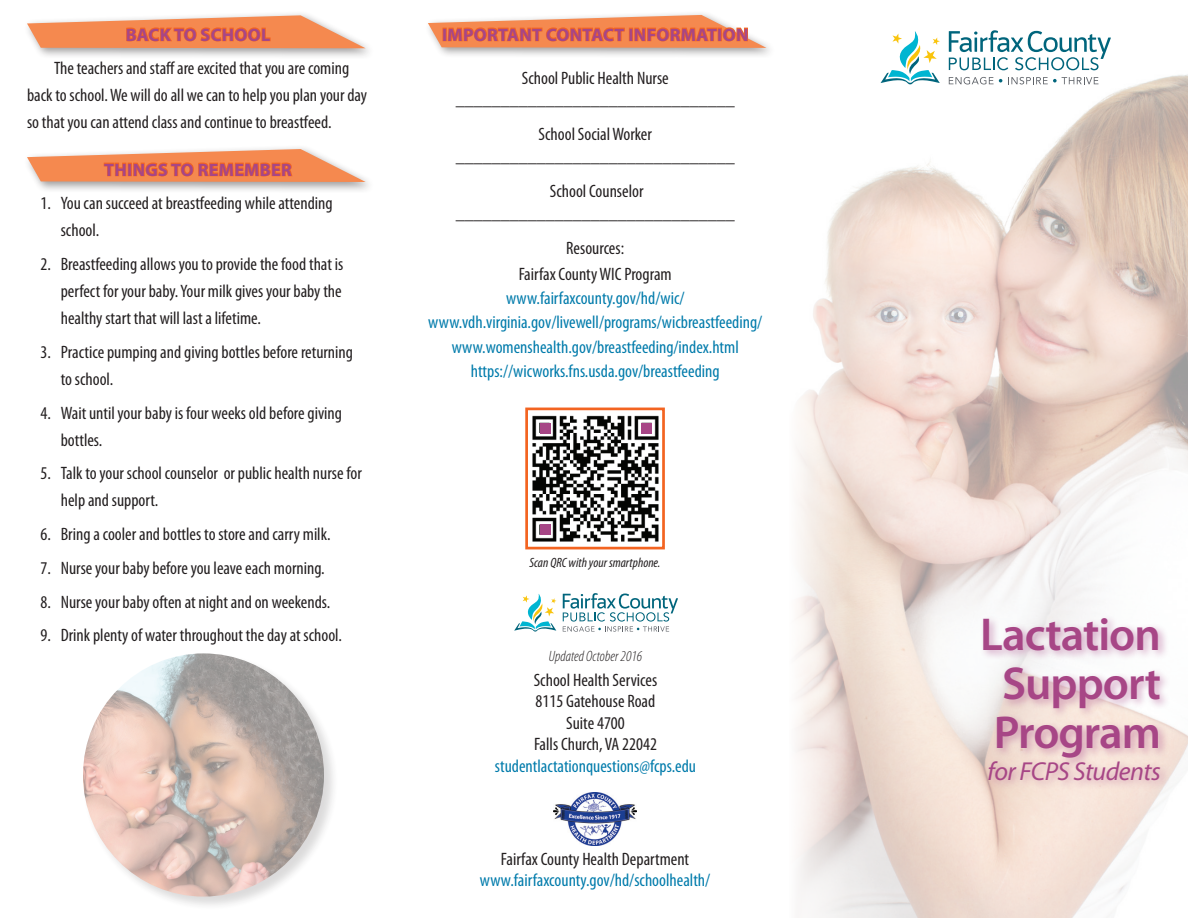
<style>
.page{position:relative;width:1188px;height:918px;background:#fff}
.page>*{position:absolute;margin:0;border:0;box-sizing:border-box;transform-origin:0 0}
.t1{font:600 46.35px "Myriad Pro";letter-spacing:-.02em;color:#a74686}
.t2{font:italic 26.1px "Myriad Pro";letter-spacing:-.02em;color:#a74686}
.t3{font:condensed 18px/27px "Myriad Pro";color:#231f20}
.t4{font:condensed 18px "Myriad Pro";color:#007bab}
.t5{font:700 18px "Myriad Pro";letter-spacing:.02em;color:#a74686}
.t6{font:italic 300 condensed 15px "Myriad Pro";color:#231f20}
.t7{font:italic condensed 13.5px "Myriad Pro";color:#231f20}
</style>
<div class="page">
<img style="left:796px;top:35px;width:392px;height:883px">
<div style="left:979px;top:614px;width:192px;height:176px;background:#a74686;opacity:.45"></div>
<div style="left:424px;top:10px;width:353px;height:49px;background:#231f20;opacity:.45"></div>
<div style="left:23px;top:10px;width:353px;height:50px;background:#231f20;opacity:.45"></div>
<div style="left:23px;top:144px;width:353px;height:49px;background:#231f20;opacity:.45"></div>
<svg style="left:428px;top:15px;width:338px;height:38px;background:#ef9e75"></svg>
<svg style="left:27px;top:15px;width:339px;height:33px"></svg>
<svg style="left:27px;top:149px;width:339px;height:39px"></svg>
<svg style="left:563px;top:593px;width:115px;height:39px"></svg>
<svg style="left:514px;top:594px;width:42px;height:38px"></svg>
<img style="left:553px;top:793px;width:84px;height:53px">
<img style="left:532px;top:415px;width:127px;height:127px">
<div style="left:525px;top:408px;width:140px;height:141px;border:3px solid #f36421"></div>
<div style="left:540px;top:423px;width:10px;height:10px;background:#a74686"></div>
<div style="left:641px;top:423px;width:11px;height:10px;background:#a74686"></div>
<div style="left:540px;top:524px;width:10px;height:10px;background:#a74686"></div>
<div style="left:81px;top:652px;width:258px;height:260px;background:#231f20;opacity:.35"></div>
<img style="left:83px;top:653px;width:241px;height:244px">
<svg style="left:949px;top:30px;width:162px;height:40px"></svg>
<svg style="left:949px;top:77px;width:53px;height:7px"></svg>
<svg style="left:1008px;top:77px;width:90px;height:7px"></svg>
<svg style="left:881px;top:31px;width:59px;height:53px"></svg>
<p class="t5" style="left:126px;top:23px;width:146px">BACK TO SCHOOL</p>
<p class="t3" style="left:27px;top:55px;width:342px;text-indent:27px">The teachers and staff are excited that you are coming back to school. We will do all we can to help you plan your day so that you can attend class and continue to breastfeed.</p>
<p class="t5" style="left:104px;top:158px;width:189px">THINGS TO REMEMBER</p>
<p class="t3" style="left:61px;top:190px;width:273px;text-indent:-20px">1. You can succeed at breastfeeding while attending school.</p>
<p class="t3" style="left:61px;top:250px;width:284px;text-align:justify;text-indent:-20px">2. Breastfeeding allows you to provide the food that is perfect for your baby. Your milk gives your baby the healthy start that will last a lifetime.</p>
<p class="t3" style="left:61px;top:338px;width:294px;text-indent:-20px">3. Practice pumping and giving bottles before returning to school.</p>
<p class="t3" style="left:61px;top:399px;width:283px;text-indent:-20px">4. Wait until your baby is four weeks old before giving bottles.</p>
<p class="t3" style="left:61px;top:460px;width:303px;text-indent:-20px">5. Talk to your school counselor or public health nurse for help and support.</p>
<p class="t3" style="left:40px;top:520px;width:292px">6. Bring a cooler and bottles to store and carry milk.</p>
<p class="t3" style="left:40px;top:554px;width:286px">7. Nurse your baby before you leave each morning.</p>
<p class="t3" style="left:40px;top:588px;width:291px">8. Nurse your baby often at night and on weekends.</p>
<p class="t3" style="left:40px;top:622px;width:303px">9. Drink plenty of water throughout the day at school.</p>
<p class="t5" style="left:442px;top:23px;width:308px">IMPORTANT CONTACT INFORMATION</p>
<p class="t3" style="left:522px;top:64px;width:149px">School Public Health Nurse</p>
<p class="t3" style="left:456px;top:86px;width:280px">_______________________________</p>
<p class="t3" style="left:539px;top:121px;width:115px">School Social Worker</p>
<p class="t3" style="left:456px;top:142px;width:280px">_______________________________</p>
<p class="t3" style="left:550px;top:177px;width:95px">School Counselor</p>
<p class="t3" style="left:456px;top:199px;width:280px">_______________________________</p>
<p class="t3" style="left:566px;top:234px;width:59px">Resources:</p>
<p class="t3" style="left:519px;top:260px;width:155px">Fairfax County WIC Program</p>
<p class="t4" style="left:506px;top:287px;width:180px">www.fairfaxcounty.gov/hd/wic/</p>
<p class="t4" style="left:428px;top:311px;width:336px">www.vdh.virginia.gov/livewell/programs/wicbreastfeeding/</p>
<p class="t4" style="left:452px;top:336px;width:289px">www.womenshealth.gov/breastfeeding/index.html</p>
<p class="t4" style="left:471px;top:360px;width:250px">https://wicworks.fns.usda.gov/breastfeeding</p>
<p class="t7" style="left:530px;top:554px;width:132px">Scan QRC with your smartphone.</p>
<p class="t6" style="left:549px;top:647px;width:95px">Updated October 2016</p>
<p class="t3" style="left:534px;top:666px;width:125px">School Health Services</p>
<p class="t3" style="left:536px;top:688px;width:121px">8115 Gatehouse Road</p>
<p class="t3" style="left:566px;top:709px;width:60px">Suite 4700</p>
<p class="t3" style="left:534px;top:731px;width:124px">Falls Church, VA 22042</p>
<p class="t4" style="left:495px;top:755px;width:203px">studentlactationquestions@fcps.edu</p>
<p class="t3" style="left:501px;top:845px;width:190px">Fairfax County Health Department</p>
<p class="t4" style="left:480px;top:869px;width:232px">www.fairfaxcounty.gov/hd/schoolhealth/</p>
<p class="t1" style="left:980px;top:605px;width:182px">Lactation</p>
<p class="t1" style="left:1002px;top:654px;width:160px">Support</p>
<p class="t1" style="left:994px;top:703px;width:169px">Program</p>
<p class="t2" style="left:988px;top:755px;width:175px">for FCPS Students</p>
</div>
